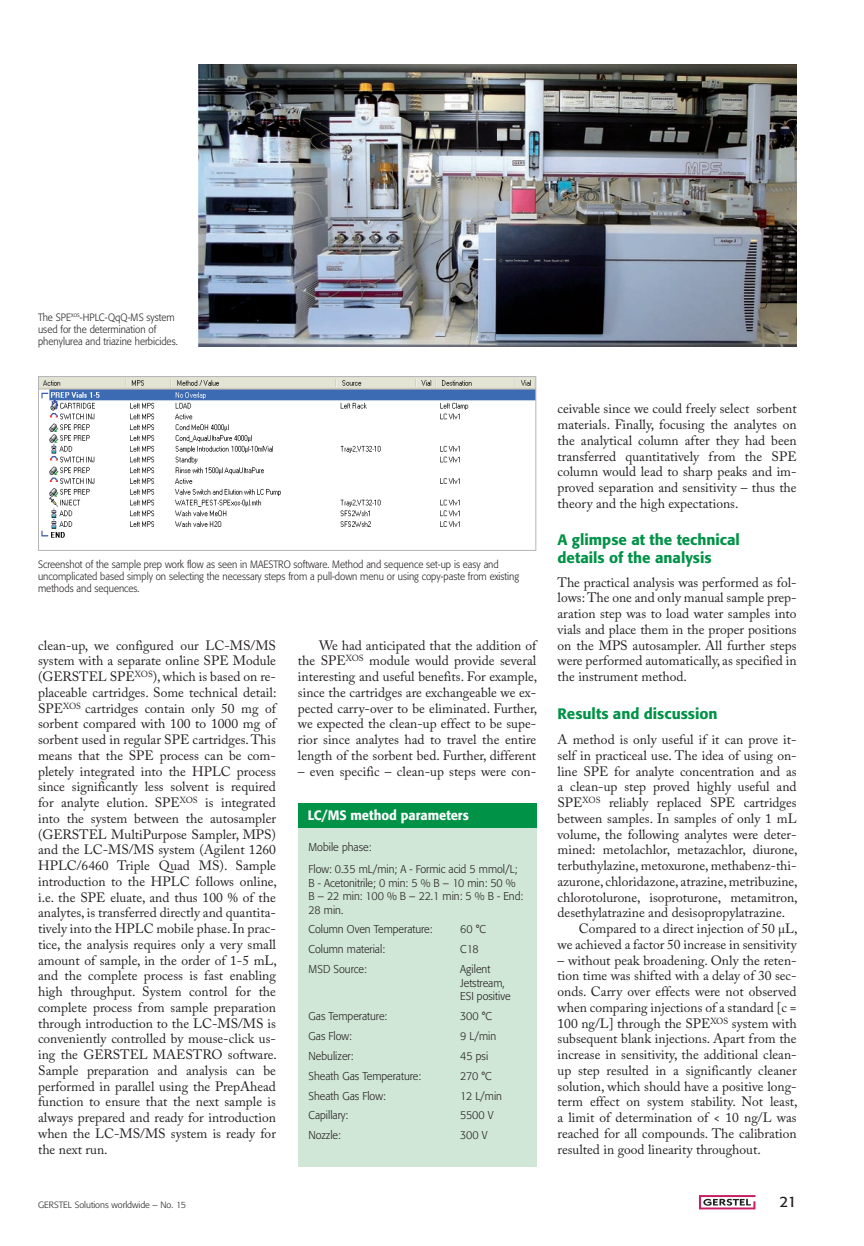
<style>
.page{position:relative;width:864px;height:1246px;background:#fff}
.page>*{position:absolute;margin:0;border:0;box-sizing:border-box;transform-origin:0 0}
.t1{font:500 15px/18px "Formata";color:#009247}
.t2{font:15px "Formata";color:#231f20}
.t3{font:13.5px/15.8px "Adobe Caslon Pro";color:#231f20;text-align:justify}
.t4{font:500 13.5px "Formata";color:#fff;scale:.95 1}
.t5{font:300 11.25px/13.5px "Formata";color:#231f20;scale:.95 1}
.t6{font:300 10.5px/12px "Formata";color:#231f20;scale:.92 1}
.t7{font:300 9px "Formata";color:#231f20}
</style>
<div class="page">
<img style="left:199px;top:64px;width:597px;height:282px">
<div style="left:298px;top:804px;width:238px;height:362px;background:#d0e6d6"></div>
<div style="left:298px;top:804px;width:238px;height:24px;background:#009247"></div>
<img style="left:40px;top:378px;width:494px;height:160px">
<div style="left:38px;top:376px;width:498px;height:175px;border:1px solid #b4b5b8"></div>
<svg style="left:699px;top:1195px;width:56px;height:14px"></svg>
<p class="t6" style="left:38px;top:312px;width:153px">The SPE<sup>xos</sup>-HPLC-QqQ-MS system used for the determination of phenylurea and triazine herbicides.</p>
<p class="t6" style="left:38px;top:558px;width:524px">Screenshot of the sample prep work flow as seen in MAESTRO software. Method and sequence set-up is easy and uncomplicated based simply on selecting the necessary steps from a pull-down menu or using copy-paste from existing methods and sequences.</p>
<p class="t3" style="left:38px;top:637px;width:240px">clean-up, we configured our LC-MS/MS system with a separate online SPE Module (GERSTEL SPE<sup>XOS</sup>), which is based on re&shy;placeable cartridges. Some technical detail:<br>SPE<sup>XOS</sup> cartridges contain only 50 mg of sorbent compared with 100 to 1000 mg of sorbent used in regular SPE cartridges. This means that the SPE process can be com&shy;pletely integrated into the HPLC process since significantly less solvent is required for analyte elution. SPE<sup>XOS</sup> is integrated into the system between the autosampler (GERSTEL MultiPurpose Sampler, MPS) and the LC-MS/MS system (Agilent 1260<br>HPLC/6460 Triple Quad MS). Sample introduction to the HPLC follows online, i.e. the SPE eluate, and thus 100 % of the analytes, is transferred directly and quantita&shy;tively into the HPLC mobile phase. In prac&shy;tice, the analysis requires only a very small amount of sample, in the order of 1-5 mL, and the complete process is fast enabling high throughput. System control for the complete process from sample preparation through introduction to the LC-MS/MS is conveniently controlled by mouse-click us&shy;ing the GERSTEL MAESTRO software.<br>Sample preparation and analysis can be performed in parallel using the PrepAhead function to ensure that the next sample is always prepared and ready for introduction when the LC-MS/MS system is ready for the next run.</p>
<p class="t3" style="left:298px;top:637px;width:241px;text-indent:21px">We had anticipated that the addition of the SPE<sup>XOS</sup> module would provide several interesting and useful benefits. For example, since the cartridges are exchangeable we ex&shy;pected carry-over to be eliminated. Further, we expected the clean-up effect to be supe&shy;rior since analytes had to travel the entire length of the sorbent bed. Further, different</p>
<p class="t3" style="left:298px;top:763px;width:240px">– even specific – clean-up steps were con-</p>
<p class="t4" style="left:307px;top:807px;width:171px">LC/MS method parameters</p>
<p class="t5" style="left:308px;top:836px;width:221px;line-height:22px">Mobile phase:<br>Flow: 0.35 mL/min; A - Formic acid 5 mmol/L;</p>
<p class="t5" style="left:308px;top:876px;width:227px">B - Acetonitrile; 0 min: 5 % B – 10 min: 50 %<br>B – 22 min: 100 % B – 22.1 min: 5 % B - End:<br>28 min.</p>
<p class="t5" style="left:308px;top:923px;width:132px">Column Oven Temperature:</p>
<p class="t5" style="left:460px;top:923px;width:29px">60 °C</p>
<p class="t5" style="left:308px;top:943px;width:82px">Column material:</p>
<p class="t5" style="left:460px;top:943px;width:21px">C18</p>
<p class="t5" style="left:308px;top:962px;width:63px">MSD Source:</p>
<p class="t5" style="left:460px;top:962px;width:54px">Agilent<br>Jetstream,<br>ESI positive</p>
<p class="t5" style="left:308px;top:1009px;width:84px">Gas Temperature:</p>
<p class="t5" style="left:460px;top:1009px;width:35px">300 °C</p>
<p class="t5" style="left:308px;top:1029px;width:47px">Gas Flow:</p>
<p class="t5" style="left:460px;top:1029px;width:39px">9 L/min</p>
<p class="t5" style="left:308px;top:1049px;width:49px">Nebulizer:</p>
<p class="t5" style="left:460px;top:1049px;width:31px">45 psi</p>
<p class="t5" style="left:308px;top:1069px;width:120px">Sheath Gas Temperature:</p>
<p class="t5" style="left:460px;top:1069px;width:35px">270 °C</p>
<p class="t5" style="left:308px;top:1089px;width:83px">Sheath Gas Flow:</p>
<p class="t5" style="left:460px;top:1089px;width:46px">12 L/min</p>
<p class="t5" style="left:308px;top:1109px;width:43px">Capillary:</p>
<p class="t5" style="left:460px;top:1109px;width:37px">5500 V</p>
<p class="t5" style="left:308px;top:1129px;width:36px">Nozzle:</p>
<p class="t5" style="left:460px;top:1129px;width:30px">300 V</p>
<p class="t3" style="left:557px;top:401px;width:240px">ceivable since we could freely select sorbent materials. Finally, focusing the analytes on the analytical column after they had been transferred quantitatively from the SPE column would lead to sharp peaks and im&shy;proved separation and sensitivity – thus the theory and the high expectations.</p>
<p class="t1" style="left:557px;top:531px;width:184px">A glimpse at the technical details of the analysis</p>
<p class="t3" style="left:557px;top:574px;width:240px">The practical analysis was performed as fol&shy;lows: The one and only manual sample prep&shy;aration step was to load water samples into vials and place them in the proper positions on the MPS autosampler. All further steps were performed automatically, as specified in the instrument method.</p>
<p class="t1" style="left:557px;top:704px;width:161px">Results and discussion</p>
<p class="t3" style="left:557px;top:731px;width:240px">A method is only useful if it can prove it-</p>
<p class="t3" style="left:557px;top:747px;width:240px">self in practiceal use. The idea of using on-</p>
<p class="t3" style="left:557px;top:763px;width:240px">line SPE for analyte concentration and as</p>
<p class="t3" style="left:557px;top:779px;width:240px">a clean-up step proved highly useful and</p>
<p class="t3" style="left:557px;top:794px;width:240px">SPE<sup>XOS</sup> reliably replaced SPE cartridges</p>
<p class="t3" style="left:557px;top:810px;width:240px">between samples. In samples of only 1 mL</p>
<p class="t3" style="left:557px;top:826px;width:240px">volume, the following analytes were deter-</p>
<p class="t3" style="left:557px;top:842px;width:241px">mined: metolachlor, metazachlor, diurone,</p>
<p class="t3" style="left:557px;top:857px;width:240px">terbuthylazine, metoxurone, methabenz-thi-</p>
<p class="t3" style="left:557px;top:873px;width:241px">azurone, chloridazone, atrazine, metribuzine,</p>
<p class="t3" style="left:557px;top:889px;width:241px">chlorotolurone, isoproturone, metamitron,</p>
<p class="t3" style="left:557px;top:905px;width:229px">desethylatrazine and desisopropylatrazine.</p>
<p class="t3" style="left:578px;top:921px;width:220px">Compared to a direct injection of 50 µL,</p>
<p class="t3" style="left:557px;top:936px;width:240px">we achieved a factor 50 increase in sensitivity</p>
<p class="t3" style="left:557px;top:952px;width:241px">– without peak broadening. Only the reten&shy;tion time was shifted with a delay of 30 sec&shy;onds. Carry over effects were not observed when comparing injections of a standard [c = 100 ng/L] through the SPE<sup>XOS</sup> system with subsequent blank injections. Apart from the increase in sensitivity, the additional clean&shy;up step resulted in a significantly cleaner solution, which should have a positive long&shy;term effect on system stability. Not least, a limit of determination of &lt; 10 ng/L was reached for all compounds. The calibration resulted in good linearity throughout.</p>
<p class="t7" style="left:38px;top:1199px;width:149px">GERSTEL Solutions worldwide – No. 15</p>
<p class="t2" style="left:779px;top:1193px;width:19px">21</p>
</div>
